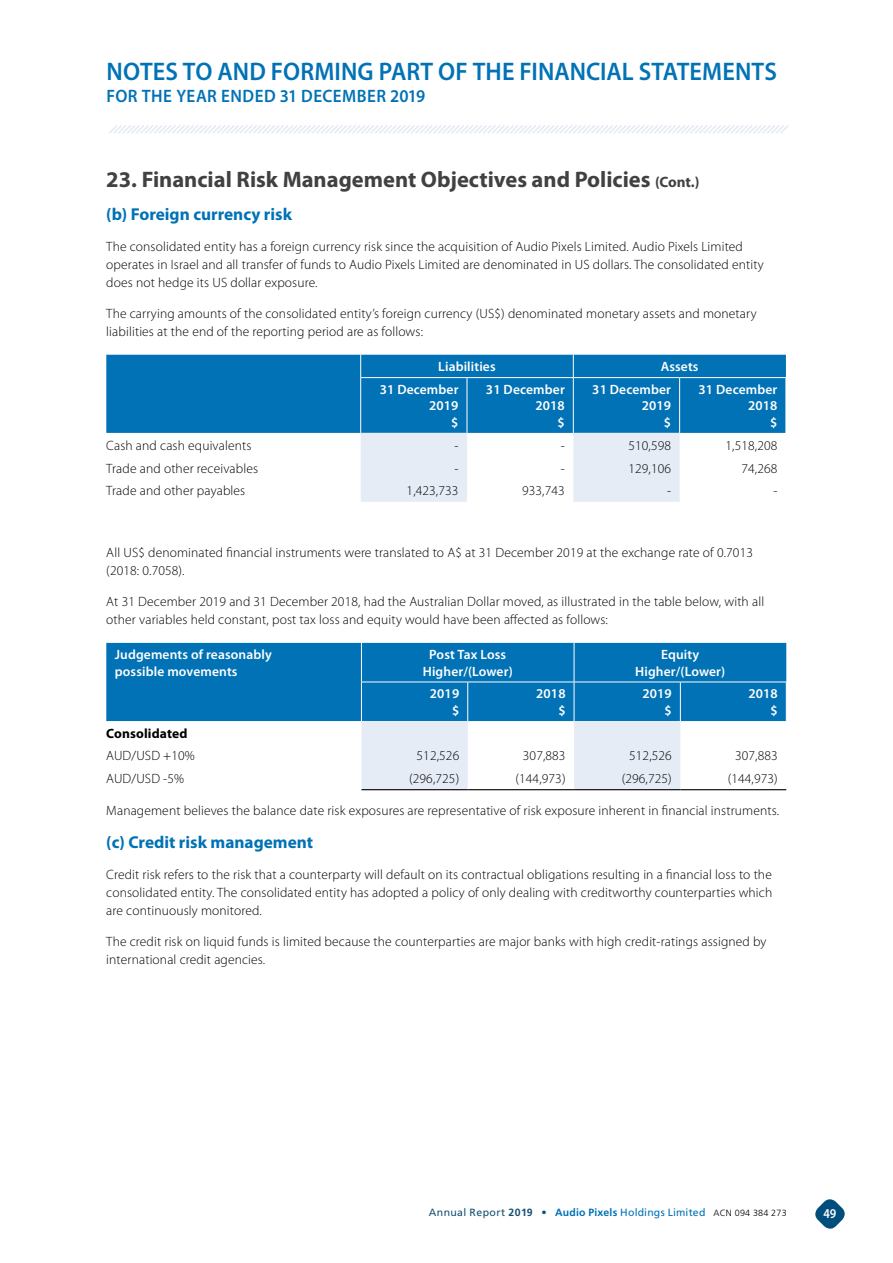
<style>
.page{position:relative;width:893px;height:1263px;background:#fff}
.page>*{position:absolute;margin:0;border:0;box-sizing:border-box;transform-origin:0 0}
.t1{font:600 25.5px "Myriad Pro";letter-spacing:-.005em;color:#0072b5;scale:.95 1}
.t2{font:700 22.5px "Myriad Pro";color:#414042}
.t3{font:600 18px "Myriad Pro";letter-spacing:.02em;color:#0072b5;scale:.95 1}
.t4{font:700 17.25px "Myriad Pro";color:#0072b5}
.t5{font:300 13.5px/18px "Myriad Pro";letter-spacing:.01em;color:#000}
.t6{font:600 13.5px/16.2px "Myriad Pro";letter-spacing:.01em;color:#fff;text-align:right}
.t7{font:700 13.5px "Myriad Pro";letter-spacing:.01em;color:#000}
.t8{font:600 13.5px "Myriad Pro";letter-spacing:.01em;color:#fff;scale:.9 1}
.t9{font:10.5px "Frutiger";letter-spacing:.025em;color:#0072b5}
.s1{font-size:15px}
.s2{color:#154e71}
.s3{font-weight:700;color:#154e71}
.s4{font-weight:700}
.s5{font-weight:300;font-size:9px;color:#000}
</style>
<div class="page">
<div style="left:106px;top:355px;width:680px;height:78px;background:#0072b5"></div>
<svg style="left:361px;top:433px;width:319px;height:69px"></svg>
<svg style="left:573px;top:355px;width:1px;height:22px"></svg>
<hr style="left:360px;top:377px;width:107px;height:1px;background:#fff">
<hr style="left:360px;top:378px;width:1px;height:55px;background:#fff">
<hr style="left:467px;top:377px;width:106px;height:1px;background:#fff">
<hr style="left:467px;top:378px;width:1px;height:55px;background:#fff">
<hr style="left:573px;top:377px;width:107px;height:1px;background:#fff">
<hr style="left:573px;top:378px;width:1px;height:55px;background:#fff">
<hr style="left:680px;top:377px;width:106px;height:1px;background:#fff">
<hr style="left:679px;top:378px;width:1px;height:55px;background:#fff">
<hr style="left:785px;top:378px;width:1px;height:55px;background:#fff">
<svg style="left:360px;top:355px;width:1px;height:22px"></svg>
<div style="left:106px;top:643px;width:680px;height:78px;background:#0072b5"></div>
<svg style="left:361px;top:721px;width:319px;height:68px"></svg>
<hr style="left:361px;top:643px;width:1px;height:39px;background:#fff">
<hr style="left:574px;top:643px;width:1px;height:39px;background:#fff">
<hr style="left:361px;top:682px;width:107px;height:1px;background:#fff">
<hr style="left:361px;top:682px;width:1px;height:39px;background:#fff">
<hr style="left:468px;top:682px;width:106px;height:1px;background:#fff">
<hr style="left:467px;top:682px;width:1px;height:39px;background:#fff">
<hr style="left:574px;top:682px;width:106px;height:1px;background:#fff">
<hr style="left:574px;top:682px;width:1px;height:39px;background:#fff">
<hr style="left:680px;top:682px;width:107px;height:1px;background:#fff">
<hr style="left:680px;top:682px;width:1px;height:39px;background:#fff">
<hr style="left:361px;top:789px;width:107px;height:1px;background:#000">
<hr style="left:468px;top:789px;width:106px;height:1px;background:#000">
<hr style="left:574px;top:789px;width:106px;height:1px;background:#000">
<hr style="left:680px;top:789px;width:106px;height:1px;background:#000">
<svg style="left:109px;top:125px;width:680px;height:9px"></svg>
<svg style="left:815px;top:1199px;width:30px;height:30px"></svg>
<h1 class="t1" style="left:107px;top:56px;width:16px">NOTES</h1>
<h1 class="t1" style="left:183px;top:56px;width:583px">TO AND FORMING PART OF THE FINANCIAL STATEMENTS</h1>
<h3 class="t3" style="left:106px;top:85px;width:337px">FOR THE YEAR EN DED 31 DECEMBER 2019</h3>
<h2 class="t2" style="left:106px;top:165px;width:595px">23. Financial Risk Management Objectives and Policies <span class="s1">(Cont.)</span></h2>
<p class="t4" style="left:106px;top:203px;width:187px">(b) Foreign currency risk</p>
<p class="t5" style="left:106px;top:238px;width:659px">The consolidated entity has a foreign currency risk since the acquisition of Audio Pixels Limited. Audio Pixels Limited operates in Israel and all transfer of funds to Audio Pixels Limited are denominated in US dollars. The consolidated entity does not hedge its US dollar exposure.</p>
<p class="t5" style="left:106px;top:304px;width:652px">The carrying amounts of the consolidated entity’s foreign currency (US$) denominated monetary assets and monetary liabilities at the end of the reporting period are as follows:</p>
<p class="t6" style="left:438px;top:358px;width:59px">Liabilities</p>
<p class="t6" style="left:661px;top:358px;width:39px">Assets</p>
<p class="t6" style="left:380px;top:381px;width:80px">31 December<br>2019<br>$</p>
<p class="t6" style="left:486px;top:381px;width:80px">31 December<br>2018<br>$</p>
<p class="t6" style="left:592px;top:381px;width:80px">31 December<br>2019<br>$</p>
<p class="t6" style="left:699px;top:381px;width:80px">31 December<br>2018<br>$</p>
<p class="t5" style="left:106px;top:436px;width:147px">Cash and cash equivalents</p>
<p class="t5" style="left:454px;top:436px;width:6px">‑</p>
<p class="t5" style="left:561px;top:436px;width:6px">‑</p>
<p class="t5" style="left:628px;top:436px;width:44px">510,598</p>
<p class="t5" style="left:725px;top:436px;width:53px">1,518,208</p>
<p class="t5" style="left:106px;top:459px;width:153px">Trade and other receivables</p>
<p class="t5" style="left:454px;top:459px;width:6px">‑</p>
<p class="t5" style="left:561px;top:459px;width:6px">‑</p>
<p class="t5" style="left:628px;top:459px;width:44px">129,106</p>
<p class="t5" style="left:741px;top:459px;width:37px">74,268</p>
<p class="t5" style="left:106px;top:482px;width:141px">Trade and other payables</p>
<p class="t5" style="left:407px;top:482px;width:53px">1,423,733</p>
<p class="t5" style="left:522px;top:482px;width:44px">933,743</p>
<p class="t5" style="left:667px;top:482px;width:5px">-</p>
<p class="t5" style="left:773px;top:482px;width:6px">‑</p>
<p class="t5" style="left:106px;top:544px;width:648px">All US$ denominated financial instruments were translated to A$ at 31 December 2019 at the exchange rate of 0.7013 (2018: 0.7058).</p>
<p class="t5" style="left:106px;top:592px;width:659px">At 31 December 2019 and 31 December 2018, had the Australian Dollar moved, as illustrated in the table below, with all other variables held constant, post tax loss and equity would have been affected as follows:</p>
<p class="t6" style="left:115px;top:646px;width:159px;text-align:left">Judgements of reasonably possible movements</p>
<p class="t6" style="left:423px;top:646px;width:91px;text-align:center">Post Tax Loss<br>Higher/(Lower)</p>
<p class="t6" style="left:635px;top:646px;width:91px;text-align:center">Equity<br>Higher/(Lower)</p>
<p class="t6" style="left:430px;top:685px;width:31px">2019 $</p>
<p class="t6" style="left:536px;top:685px;width:31px">2018 $</p>
<p class="t6" style="left:642px;top:685px;width:31px">2019 $</p>
<p class="t6" style="left:748px;top:685px;width:31px">2018 $</p>
<p class="t7" style="left:106px;top:724px;width:83px">Consolidated</p>
<p class="t5" style="left:106px;top:747px;width:90px">AUD/USD +10%</p>
<p class="t5" style="left:417px;top:747px;width:44px">512,526</p>
<p class="t5" style="left:523px;top:747px;width:44px">307,883</p>
<p class="t5" style="left:629px;top:747px;width:44px">512,526</p>
<p class="t5" style="left:735px;top:747px;width:44px">307,883</p>
<p class="t5" style="left:106px;top:770px;width:79px">AUD/USD ‑5%</p>
<p class="t5" style="left:409px;top:770px;width:52px">(296,725)</p>
<p class="t5" style="left:515px;top:770px;width:52px">(144,973)</p>
<p class="t5" style="left:622px;top:770px;width:52px">(296,725)</p>
<p class="t5" style="left:728px;top:770px;width:52px">(144,973)</p>
<p class="t5" style="left:106px;top:801px;width:674px">Management believes the balance date risk exposures are representative of risk exposure inherent in financial instruments.</p>
<p class="t4" style="left:106px;top:831px;width:208px">(c) Credit risk management</p>
<p class="t5" style="left:106px;top:866px;width:667px;text-align:justify">Credit risk refers to the risk that a counterparty will default on its contractual obligations resulting in a financial loss to the consolidated entity. The consolidated entity has adopted a policy of only dealing with creditworthy counterparties which are continuously monitored.</p>
<p class="t5" style="left:106px;top:932px;width:662px">The credit risk on liquid funds is limited because the counterparties are major banks with high credit‑ratings assigned by international credit agencies.</p>
<p class="t9" style="left:429px;top:1206px;width:359px"><span class="s2">Annual Report</span> <span class="s3">2019 •</span> <span class="s4">Audio Pixels</span> Holdings Limited <span class="s5">ACN 094 384 273</span></p>
<p class="t8" style="left:823px;top:1205px;width:16px">49</p>
</div>
